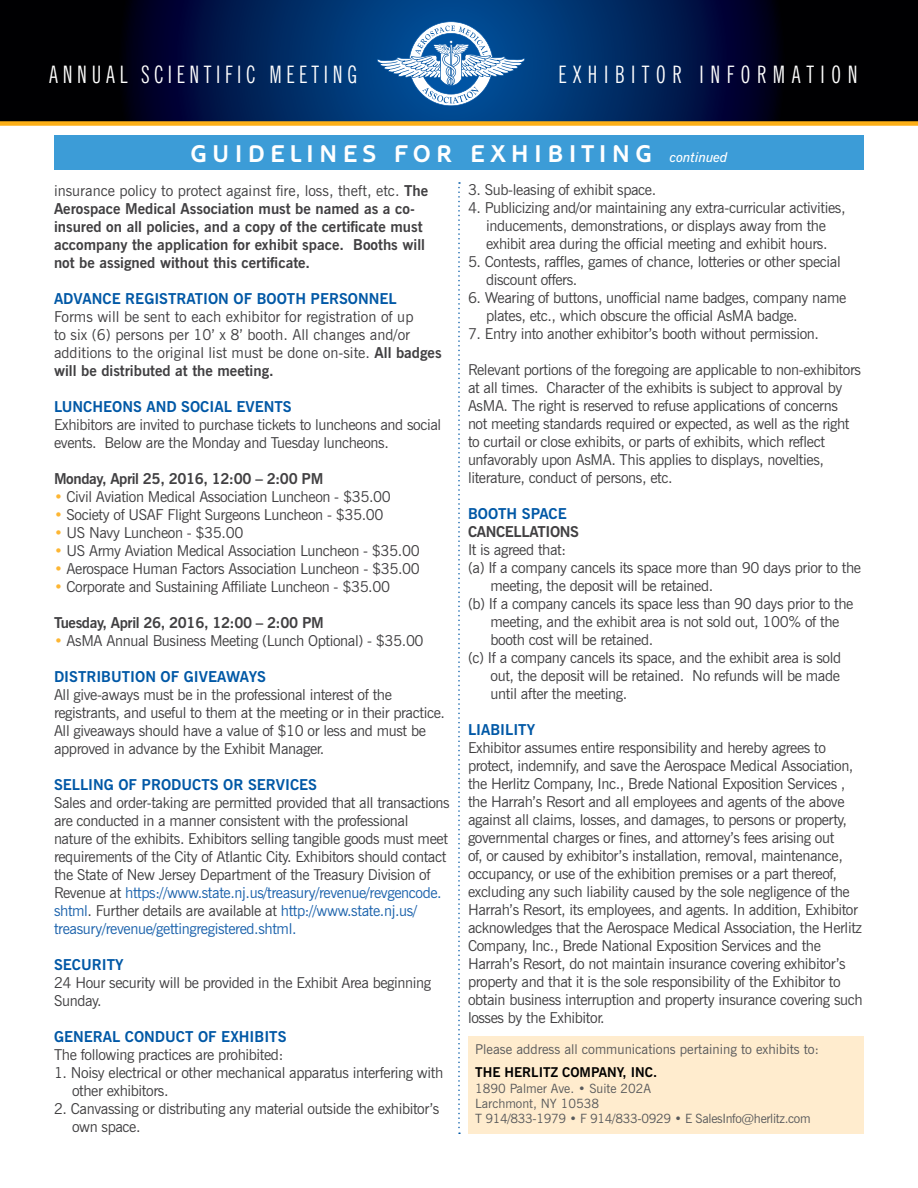
<style>
.page{position:relative;width:918px;height:1188px;background:#fff}
.page>*{position:absolute;margin:0;border:0;box-sizing:border-box;transform-origin:0 0}
.t1{font:700 24px "Oblik";letter-spacing:.22em;color:#fff}
.t2{font:extra-condensed 24px "News Gothic BT";letter-spacing:.2em;color:#fff}
.t3{font:extra-condensed 24px "News Gothic BT";letter-spacing:.28em;color:#fff}
.t4{font:15px/18px "News Gothic BT";letter-spacing:-.025em;color:#414042}
.t5{font:700 15px/18px "News Gothic BT";color:#414042}
.t6{font:15px/18px "News Gothic BT";color:#414042}
.t7{font:700 15px "News Gothic BT";color:#0058a6}
.t8{font:700 15px "News Gothic BT";letter-spacing:-.025em;color:#414042}
.t9{font:13.5px "News Gothic BT";color:#58595b}
.t10{font:700 13.5px "News Gothic BT";color:#000}
.t11{font:12.75px/15.3px "News Gothic BT";letter-spacing:-.025em;color:#58595b}
.s1{font-family:"News Gothic BT";font-weight:600;font-style:italic;font-size:13.5px}
.s2{font-weight:400}
.s3{font-weight:700}
.s4{color:#fdb633}
.s5{color:#1b62ac}
</style>
<div class="page">
<div style="left:54px;top:135px;width:810px;height:34px;background:#3c9cd7"></div>
<svg style="left:458px;top:182px;width:2px;height:952px"></svg>
<div style="left:468px;top:1037px;width:396px;height:97px;background:#ffecce"></div>
<svg style="left:0;top:0;width:917px;height:121px;background:#00163b"></svg>
<svg style="left:377px;top:21px;width:148px;height:85px"></svg>
<div style="left:0;top:121px;width:918px;height:5px;background:#fcaf17"></div>
<h1 class="t2" style="left:49px;top:60px;width:309px">ANNUAL SCIENTIFIC MEETING</h1>
<h1 class="t3" style="left:559px;top:60px;width:301px">EXHIBITOR INFORMATION</h1>
<h1 class="t1" style="left:190px;top:140px;width:539px">GUIDELINES FOR EXHIBITING <span class="s1">continued</span></h1>
<p class="t5" style="left:54px;top:181px;width:376px"><span class="s2">insurance policy to protect against fire, loss, theft, etc.</span> The Aerospace Medical Association must be named as a co&shy;insured on all policies, and a copy of the certificate must accompany the application for exhibit space. Booths will not be assigned without this certificate.</p>
<p class="t7" style="left:54px;top:289px;width:344px">ADVANCE REGISTRATION OF BOOTH PERSONNEL</p>
<p class="t6" style="left:54px;top:307px;width:389px">Forms will be sent to each exhibitor for registration of up<br>to six (6) persons per 10’ x 8’ booth. All changes and/or additions to the original list must be done on-site. <span class="s3">All badges will be distributed at the meeting.</span></p>
<p class="t7" style="left:54px;top:397px;width:239px">LUNCHEONS AND SOCIAL EVENTS</p>
<p class="t4" style="left:54px;top:415px;width:389px">Exhibitors are invited to purchase tickets to luncheons and social events. Below are the Monday and Tuesday luncheons.</p>
<p class="t8" style="left:54px;top:469px;width:271px">Monday, April 25, 2016, 12:00 – 2:00 PM</p>
<p class="t4" style="left:54px;top:487px;width:338px"><span class="s4">•</span> Civil Aviation Medical Association Luncheon - $35.00</p>
<p class="t4" style="left:54px;top:505px;width:331px"><span class="s4">•</span> Society of USAF Flight Surgeons Luncheon - $35.00</p>
<p class="t4" style="left:54px;top:523px;width:191px"><span class="s4">•</span> US Navy Luncheon - $35.00</p>
<p class="t4" style="left:54px;top:541px;width:367px"><span class="s4">•</span> US Army Aviation Medical Association Luncheon - $35.00</p>
<p class="t4" style="left:54px;top:559px;width:367px"><span class="s4">•</span> Aerospace Human Factors Association Luncheon - $35.00</p>
<p class="t4" style="left:54px;top:577px;width:338px"><span class="s4">•</span> Corporate and Sustaining Affiliate Luncheon - $35.00</p>
<p class="t8" style="left:54px;top:613px;width:271px">Tuesday, April 26, 2016, 12:00 – 2:00 PM</p>
<p class="t4" style="left:54px;top:631px;width:371px"><span class="s4">•</span> AsMA Annual Business Meeting (Lunch Optional) - $35.00</p>
<p class="t7" style="left:54px;top:667px;width:214px">DISTRIBUTION OF GIVEAWAYS</p>
<p class="t4" style="left:54px;top:685px;width:393px">All give-aways must be in the professional interest of the registrants, and useful to them at the meeting or in their practice.<br>All giveaways should have a value of $10 or less and must be approved in advance by the Exhibit Manager.</p>
<p class="t7" style="left:54px;top:775px;width:265px">SELLING OF PRODUCTS OR SERVICES</p>
<p class="t4" style="left:54px;top:793px;width:397px">Sales and order-taking are permitted provided that all transactions are conducted in a manner consistent with the professional nature of the exhibits. Exhibitors selling tangible goods must meet requirements of the City of Atlantic City. Exhibitors should contact the State of New Jersey Department of the Treasury Division of Revenue at <span class="s5">https://www.state.nj.us/treasury/revenue/revgencode. shtml</span>. Further details are available at <span class="s5">http://www.state.nj.us/ treasury/revenue/gettingregistered.shtml.</span></p>
<p class="t7" style="left:54px;top:955px;width:71px">SECURITY</p>
<p class="t4" style="left:54px;top:973px;width:379px">24 Hour security will be provided in the Exhibit Area beginning<br>Sunday.</p>
<p class="t7" style="left:54px;top:1027px;width:234px">GENERAL CONDUCT OF EXHIBITS</p>
<p class="t4" style="left:54px;top:1045px;width:231px">The following practices are prohibited:</p>
<p class="t4" style="left:72px;top:1063px;width:373px;text-indent:-18px">1. Noisy electrical or other mechanical apparatus interfering with other exhibitors.</p>
<p class="t4" style="left:72px;top:1099px;width:369px;text-indent:-18px">2. Canvassing or distributing any material outside the exhibitor’s own space.</p>
<p class="t4" style="left:468px;top:181px;width:190px">3. Sub-leasing of exhibit space.</p>
<p class="t4" style="left:468px;top:199px;width:379px;text-align:center">4. Publicizing and/or maintaining any extra-curricular activities, inducements, demonstrations, or displays away from the exhibit area during the official meeting and exhibit hours.</p>
<p class="t4" style="left:486px;top:253px;width:356px;text-indent:-18px">5. Contests, raffles, games of chance, lotteries or other special discount offers.</p>
<p class="t4" style="left:486px;top:289px;width:362px;text-indent:-18px">6. Wearing of buttons, unofficial name badges, company name plates, etc., which obscure the official AsMA badge.</p>
<p class="t4" style="left:468px;top:325px;width:352px">7. Entry into another exhibitor’s booth without permission.</p>
<p class="t4" style="left:468px;top:361px;width:395px">Relevant portions of the foregoing are applicable to non-exhibitors at all times. Character of the exhibits is subject to approval by AsMA. The right is reserved to refuse applications of concerns not meeting standards required or expected, as well as the right to curtail or close exhibits, or parts of exhibits, which reflect unfavorably upon AsMA. This applies to displays, novelties, literature, conduct of persons, etc.</p>
<p class="t7" style="left:468px;top:505px;width:100px">BOOTH SPACE</p>
<p class="t8" style="left:468px;top:523px;width:112px">CANCELLATIONS</p>
<p class="t4" style="left:468px;top:541px;width:100px">It is agreed that:</p>
<p class="t4" style="left:468px;top:559px;width:395px">(a) If a company cancels its space more than 90 days prior to the</p>
<p class="t4" style="left:491px;top:577px;width:224px">meeting, the deposit will be retained.</p>
<p class="t4" style="left:468px;top:595px;width:387px">(b) If a company cancels its space less than 90 days prior to the</p>
<p class="t4" style="left:491px;top:613px;width:350px">meeting, and the exhibit area is not sold out, 100% of the</p>
<p class="t4" style="left:491px;top:631px;width:164px">booth cost will be retained.</p>
<p class="t4" style="left:468px;top:649px;width:375px">(c) If a company cancels its space, and the exhibit area is sold</p>
<p class="t4" style="left:491px;top:667px;width:351px">out, the deposit will be retained. No refunds will be made</p>
<p class="t4" style="left:491px;top:685px;width:138px">until after the meeting.</p>
<p class="t7" style="left:468px;top:721px;width:69px">LIABILITY</p>
<p class="t4" style="left:468px;top:739px;width:396px">Exhibitor assumes entire responsibility and hereby agrees to protect, indemnify, and save the Aerospace Medical Association, the Herlitz Company, Inc., Brede National Exposition Services , the Harrah’s Resort and all employees and agents of the above against all claims, losses, and damages, to persons or property, governmental charges or fines, and attorney’s fees arising out<br>of, or caused by exhibitor’s installation, removal, maintenance, occupancy, or use of the exhibition premises or a part thereof, excluding any such liability caused by the sole negligence of the Harrah’s Resort, its employees, and agents. In addition, Exhibitor acknowledges that the Aerospace Medical Association, the Herlitz Company, Inc., Brede National Exposition Services and the Harrah’s Resort, do not maintain insurance covering exhibitor’s property and that it is the sole responsibility of the Exhibitor to obtain business interruption and property insurance covering such losses by the Exhibitor.</p>
<p class="t9" style="left:475px;top:1041px;width:345px">Please address all communications pertaining to exhibits to:</p>
<p class="t10" style="left:475px;top:1064px;width:184px">THE HERLITZ COMPANY, INC.</p>
<p class="t11" style="left:475px;top:1080px;width:337px">1890 Palmer Ave. • Suite 202A<br>Larchmont, NY 10538<br>T 914/833-1979 • F 914/833-0929 • E SalesInfo@herlitz.com</p>
</div>
